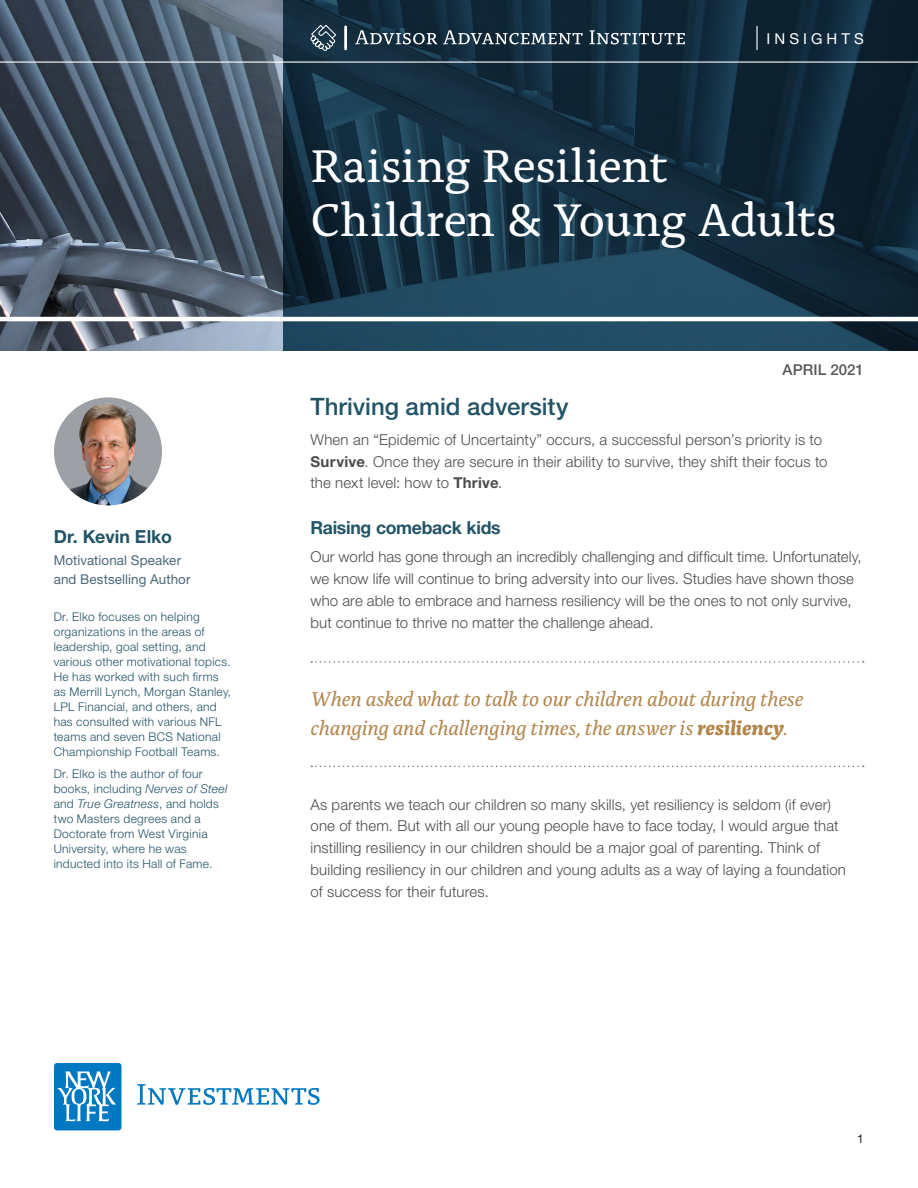
<style>
.page{position:relative;width:918px;height:1188px;background:#fff}
.page>*{position:absolute;margin:0;border:0;box-sizing:border-box;transform-origin:0 0}
.t1{font:48px/54px "Alda Pro";letter-spacing:-.01em;color:#fff}
.K_Middle_sized_head{font:500 24px "Helvetica Neue LT Pro";color:#225367}
.K_Callout{font:italic 21px/29.2px "Alda OT";letter-spacing:-.01em;color:#b2854b}
.K_Subheads{font:700 18px "Helvetica Neue LT Pro";letter-spacing:-.015em;color:#225367}
.K_Subheads-2{font:700 18px "Helvetica Neue LT Pro";letter-spacing:.005em;color:#225367}
.K_Body_text__leading{font:300 15px/21.8px "Helvetica Neue LT Pro";letter-spacing:.01em;color:#4b4c4d}
.t2{font:500 15px "Helvetica Neue LT Pro";letter-spacing:.005em;color:#57585a}
.t3{font:15px "Helvetica Neue LT Pro";letter-spacing:.275em;color:#fff}
.t4{font:13.5px/19.5px "Helvetica Neue LT Pro";letter-spacing:.01em;color:#4b697a}
.t5{font:300 12px/15px "Helvetica Neue LT Pro";letter-spacing:.025em;color:#225367}
.t6{font:12px "Helvetica Neue LT Pro";color:#231f20}
.s1{font-style:italic}
.s2{font-weight:700}
.s3{font-family:"Alda Pro";font-weight:700}
</style>
<div class="page">
<img style="left:0;top:0;width:284px;height:351px">
<svg style="left:284px;top:0;width:634px;height:351px;background:#163244"></svg>
<hr style="left:0;top:317px;width:918px;height:4px;background:#fff">
<hr style="left:0;top:62px;width:918px;height:1px;background:#fff">
<svg style="left:355px;top:30px;width:82px;height:14px"></svg>
<svg style="left:443px;top:30px;width:140px;height:14px;background:#516370"></svg>
<svg style="left:589px;top:30px;width:96px;height:14px"></svg>
<hr style="left:344px;top:26px;width:3px;height:24px;background:#fff">
<svg style="left:309px;top:24px;width:28px;height:28px"></svg>
<hr style="left:756px;top:26px;width:2px;height:24px;background:#fff">
<svg style="left:54px;top:1063px;width:266px;height:67px"></svg>
<img style="left:54px;top:397px;width:108px;height:108px;border-radius:54px">
<svg style="left:311px;top:661px;width:553px;height:2px"></svg>
<svg style="left:311px;top:766px;width:553px;height:1px"></svg>
<p class="K_Subheads-2" style="left:54px;top:526px;width:120px">Dr. Kevin Elko</p>
<p class="t4" style="left:54px;top:550px;width:138px">Motivational Speaker and Bestselling Author</p>
<p class="t5" style="left:54px;top:609px;width:179px">Dr. Elko focuses on helping organizations in the areas of leadership, goal setting, and various other motivational topics.<br>He has worked with such firms as Merrill Lynch, Morgan Stanley,<br>LPL Financial, and others, and has consulted with various NFL teams and seven BCS National<br>Championship Football Teams.</p>
<p class="t5" style="left:54px;top:766px;width:175px">Dr. Elko is the author of four books, including <span class="s1">Nerves of Steel </span>and <span class="s1">True Greatness</span>, and holds two Masters degrees and a<br>Doctorate from West Virginia<br>University, where he was inducted into its Hall of Fame.</p>
<p class="t3" style="left:766px;top:29px;width:99px">INSIGHTS</p>
<h1 class="t1" style="left:310px;top:135px;width:528px">Raising Resilient<br>Children &amp; Young Adults</h1>
<p class="t2" style="left:783px;top:360px;width:83px">APRIL 2021</p>
<p class="K_Middle_sized_head" style="left:310px;top:392px;width:260px">Thriving amid adversity</p>
<p class="K_Body_text__leading" style="left:310px;top:428px;width:519px">When an “Epidemic of Uncertainty” occurs, a successful person’s priority is to<br><span class="s2">Survive</span>. Once they are secure in their ability to survive, they shift their focus to the next level: how to <span class="s2">Thrive</span>.</p>
<p class="K_Subheads" style="left:310px;top:516px;width:192px">Raising comeback kids</p>
<p class="K_Body_text__leading" style="left:310px;top:546px;width:553px">Our world has gone through an incredibly challenging and difficult time. Unfortunately, we know life will continue to bring adversity into our lives. Studies have shown those who are able to embrace and harness resiliency will be the ones to not only survive, but continue to thrive no matter the challenge ahead.</p>
<p class="K_Callout" style="left:310px;top:686px;width:494px">When asked what to talk to our children about during these changing and challenging times, the answer is <span class="s3">resiliency</span>.</p>
<p class="K_Body_text__leading" style="left:310px;top:793px;width:537px">As parents we teach our children so many skills, yet resiliency is seldom (if ever) one of them. But with all our young people have to face today, I would argue that instilling resiliency in our children should be a major goal of parenting. Think of building resiliency in our children and young adults as a way of laying a foundation of success for their futures.</p>
<p class="t6" style="left:857px;top:1131px;width:8px">1</p>
</div>
